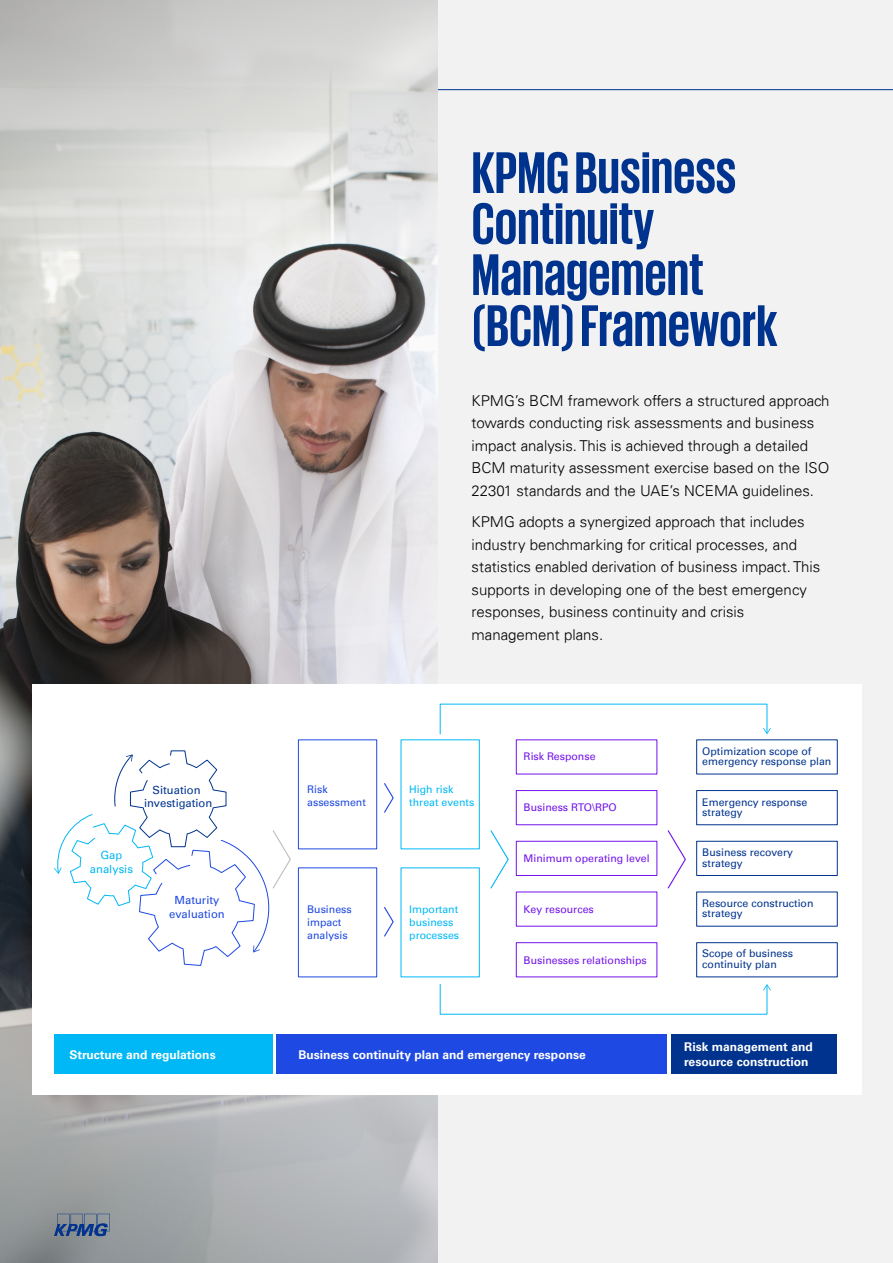
<style>
.page{position:relative;width:893px;height:1263px;background:#f2f2f2}
.page>*{position:absolute;margin:0;border:0;box-sizing:border-box;transform-origin:0 0}
.t1{font:700 60px/51px "KPMG";color:#00338d}
.t2{font:300 15px/22.5px "Univers 45";color:#000}
.t3{font:700 12px/14.5px "Univers 65";color:#fff}
.t4{font:11.25px/13.5px "Univers 55 Roman";color:#00338d;text-align:center}
.t5{font:11.25px/13.5px "Univers 55 Roman";color:#1e49e2;text-align:center}
.t6{font:11.25px/13.5px "Univers 55 Roman";color:#00b8f5;text-align:center}
.t7{font:10.5px/10.5px "Univers 55 Roman";color:#00338d}
.t8{font:10.5px "Univers 55 Roman";color:#7213ea}
.t9{font:10.5px/12.6px "Univers 55 Roman";color:#00b8f5}
.t10{font:10.5px/12.6px "Univers 55 Roman";color:#1e49e2}
</style>
<div class="page">
<hr style="left:0;top:89px;width:893px;height:1px;background:#00338d">
<img style="left:0;top:0;width:437px;height:1263px">
<div style="left:32px;top:684px;width:829px;height:411px;background:#fff"></div>
<svg style="left:54px;top:750px;width:237px;height:216px"></svg>
<svg style="left:384px;top:783px;width:10px;height:30px"></svg>
<svg style="left:490px;top:830px;width:19px;height:59px"></svg>
<svg style="left:667px;top:830px;width:19px;height:59px"></svg>
<div style="left:298px;top:739px;width:79px;height:110px;border:1px solid #1e49e2"></div>
<div style="left:516px;top:790px;width:141px;height:35px;border:1px solid #7213ea"></div>
<div style="left:516px;top:841px;width:141px;height:35px;border:1px solid #7213ea"></div>
<div style="left:516px;top:942px;width:141px;height:35px;border:1px solid #7213ea"></div>
<div style="left:696px;top:790px;width:142px;height:35px;border:1px solid #00338d"></div>
<div style="left:696px;top:841px;width:142px;height:35px;border:1px solid #00338d"></div>
<div style="left:696px;top:942px;width:142px;height:35px;border:1px solid #00338d"></div>
<svg style="left:384px;top:907px;width:10px;height:30px"></svg>
<div style="left:298px;top:867px;width:79px;height:110px;border:1px solid #1e49e2"></div>
<svg style="left:439px;top:703px;width:332px;height:32px"></svg>
<svg style="left:439px;top:983px;width:332px;height:32px"></svg>
<div style="left:54px;top:1034px;width:218px;height:40px;background:#00b8f5"></div>
<div style="left:276px;top:1034px;width:391px;height:40px;background:#1e49e2"></div>
<div style="left:671px;top:1034px;width:166px;height:40px;background:#00338d"></div>
<svg style="left:54px;top:1214px;width:56px;height:22px"></svg>
<h1 class="t1" style="left:472px;top:145px;width:307px">KPMG Business<br>Continuity<br>Management (BCM) Framework</h1>
<p class="t4" style="left:144px;top:783px;width:70px">Situation investigation</p>
<p class="t6" style="left:90px;top:849px;width:45px">Gap analysis</p>
<p class="t5" style="left:169px;top:893px;width:57px">Maturity evaluation</p>
<p class="t2" style="left:472px;top:389px;width:359px">KPMG’s BCM framework offers a structured approach towards conducting risk assessments and business impact analysis. This is achieved through a detailed BCM maturity assessment exercise based on the ISO 22301 standards and the UAE’s NCEMA guidelines.</p>
<p class="t2" style="left:472px;top:510px;width:350px">KPMG adopts a synergized approach that includes industry benchmarking for critical processes, and statistics enabled derivation of business impact. This supports in developing one of the best emergency responses, business continuity and crisis management plans.</p>
<p class="t10" style="left:307px;top:783px;width:60px">Risk assessment</p>
<p class="t9" style="left:409px;top:783px;width:67px">High risk threat events</p>
<p class="t10" style="left:307px;top:903px;width:46px">Business impact analysis</p>
<p class="t9" style="left:409px;top:903px;width:51px">Important business processes</p>
<p class="t8" style="left:524px;top:750px;width:73px">Risk Response</p>
<p class="t8" style="left:524px;top:801px;width:95px">Business RTO\RPO</p>
<p class="t8" style="left:524px;top:852px;width:128px">Minimum operating level</p>
<p class="t8" style="left:524px;top:903px;width:72px">Key resources</p>
<p class="t8" style="left:524px;top:954px;width:125px">Businesses relationships</p>
<p class="t7" style="left:702px;top:746px;width:131px">Optimization scope of emergency response plan</p>
<p class="t7" style="left:702px;top:797px;width:107px">Emergency response strategy</p>
<p class="t7" style="left:702px;top:847px;width:92px">Business recovery strategy</p>
<p class="t7" style="left:702px;top:898px;width:113px">Resource construction strategy</p>
<p class="t7" style="left:702px;top:948px;width:92px">Scope of business continuity plan</p>
<p class="t3" style="left:70px;top:1047px;width:148px">Structure and regulations</p>
<p class="t3" style="left:298px;top:1047px;width:289px">Business continuity plan and emergency response</p>
<p class="t3" style="left:684px;top:1040px;width:130px">Risk management and resource construction</p>
</div>
